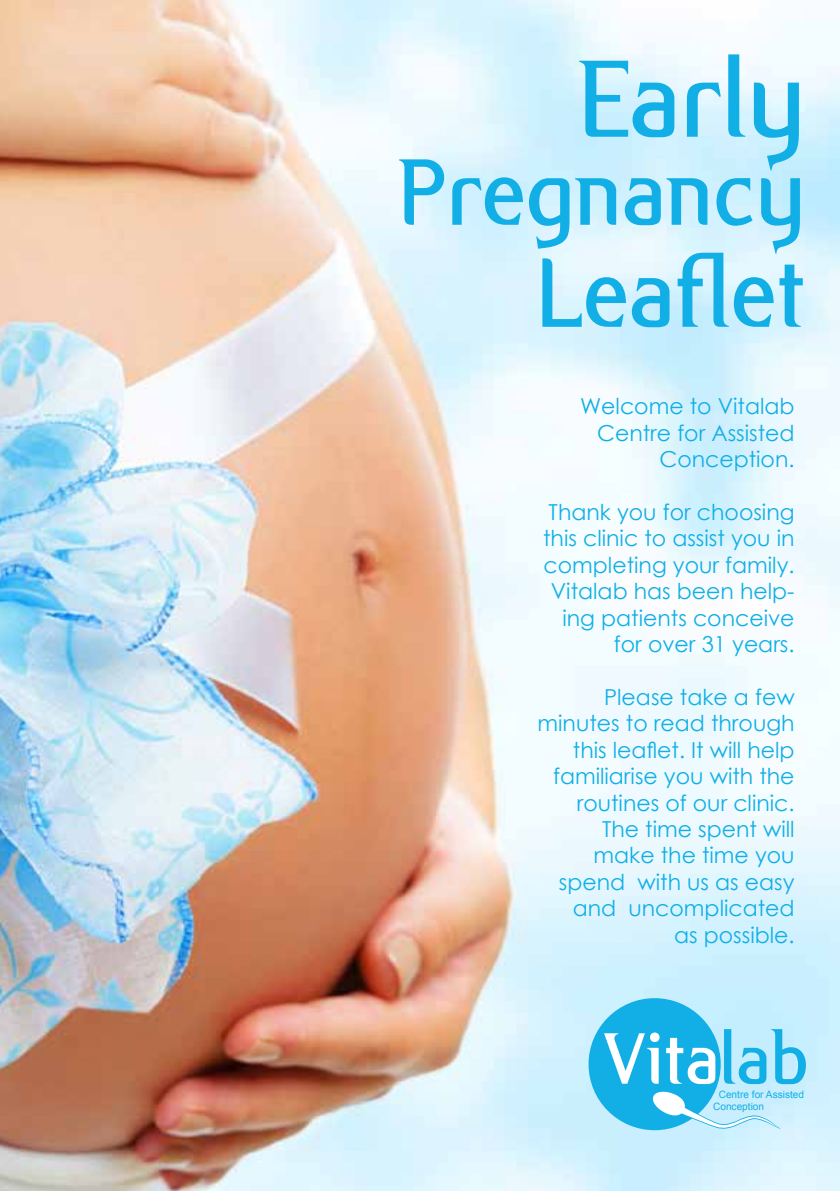
<style>
.page{position:relative;width:840px;height:1191px;background:#fff}
.page>*{position:absolute;margin:0;border:0;box-sizing:border-box;transform-origin:0 0}
.t1{font:100px "Alex";color:#11afe6}
.t2{font:90px "Alex";color:#11afe6}
.t3{font:86px "Alex";color:#11afe6}
.t4{font:66.4px "Alex";color:#fff}
.t5{font:22px/26.4px "Century Gothic";color:#11afe6;text-align:right}
.t6{font:10px/12.2px "Arial";color:#11afe6}
.s1{color:#11afe6}
</style>
<div class="page">
<img style="left:0;top:0;width:839px;height:1191px">
<div style="left:588px;top:998px;width:132px;height:132px;background:#11afe6;border-radius:50%"></div>
<svg style="left:653px;top:1089px;width:127px;height:40px"></svg>
<h1 class="t1" style="left:577px;top:22px;width:230px">Early</h1>
<h3 class="t3" style="left:397px;top:126px;width:410px">Pregnancy</h3>
<h2 class="t2" style="left:535px;top:223px;width:271px">Leaflet</h2>
<p class="t5" style="left:579px;top:393px;width:216px">Welcome to Vitalab<br>Centre for Assisted<br>Conception.</p>
<p class="t5" style="left:543px;top:498px;width:253px">Thank you for choosing this clinic to assist you in completing your family.<br>Vitalab has been help&shy;ing patients conceive for over 31 years.</p>
<p class="t5" style="left:537px;top:683px;width:258px">Please take a few minutes to read through this leaflet. It will help familiarise you with the routines of our clinic.<br>The time spent will make the time you spend with us as easy and uncomplicated<br>as possible.</p>
<h3 class="t4" style="left:602px;top:1007px;width:206px">Vita<span class="s1">lab</span></h3>
<p class="t6" style="left:712px;top:1088px;width:92px;text-indent:6px">Centre for Assisted<br>Conception</p>
</div>
